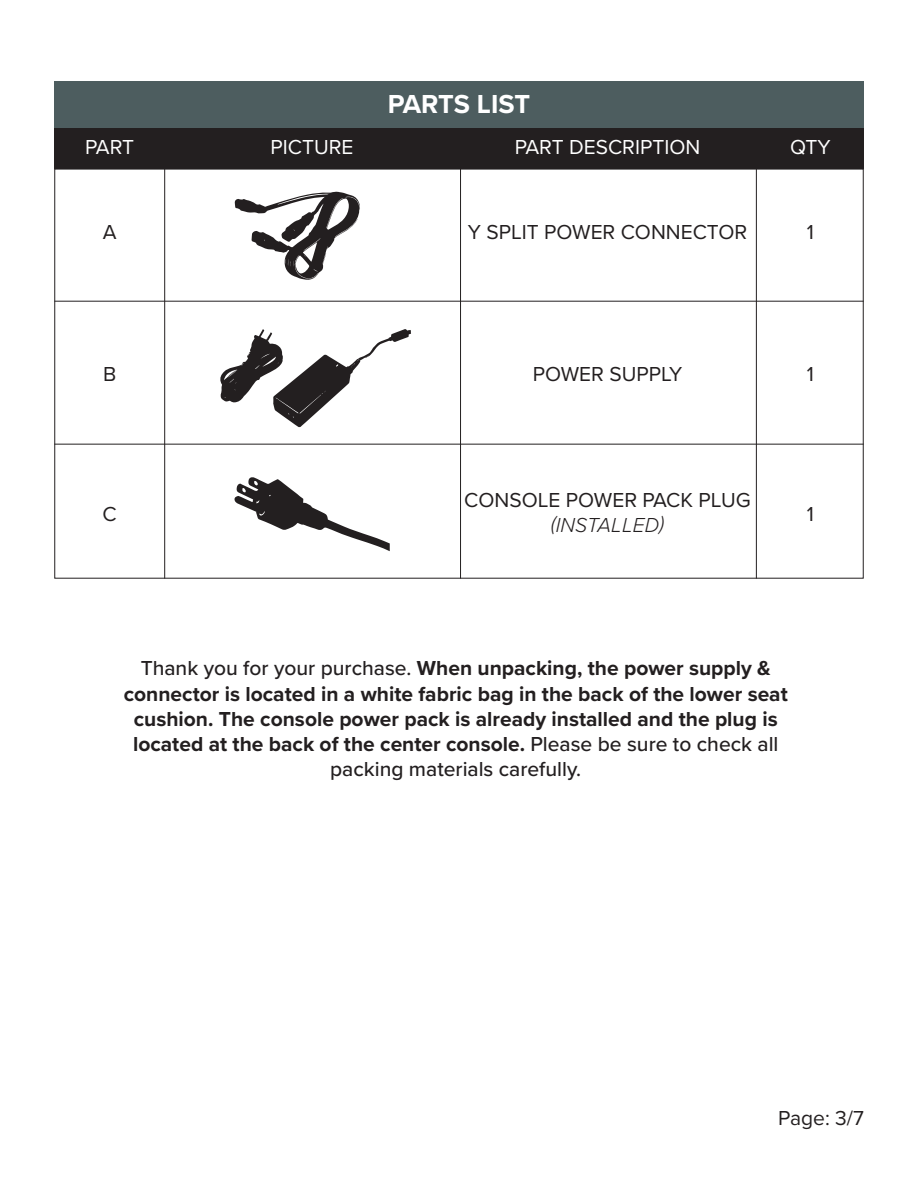
<style>
.page{position:relative;width:918px;height:1188px;background:#fff}
.page>*{position:absolute;margin:0;border:0;box-sizing:border-box;transform-origin:0 0}
.t1{font:700 27px "Proxima Nova";letter-spacing:-.005em;color:#fff}
.t2{font:700 21px/25.2px "Proxima Nova";color:#231f20;text-align:center}
.t3{font:21px "Proxima Nova";color:#231f20}
.t4{font:21px "Proxima Nova";color:#fff}
.t5{font:italic 300 21px "Proxima Nova";color:#231f20}
.s1{font-weight:500}
</style>
<div class="page">
<div style="left:54px;top:81px;width:810px;height:48px;background:#4d5d5f"></div>
<div style="left:54px;top:128px;width:810px;height:40px;background:#231f20"></div>
<hr style="left:54px;top:168px;width:810px;height:1px;background:#231f20">
<hr style="left:164px;top:168px;width:1px;height:411px;background:#231f20">
<hr style="left:460px;top:168px;width:1px;height:411px;background:#231f20">
<hr style="left:756px;top:168px;width:1px;height:411px;background:#231f20">
<hr style="left:54px;top:301px;width:810px;height:1px;background:#231f20">
<svg style="left:220px;top:329px;width:191px;height:98px"></svg>
<svg style="left:235px;top:191px;width:125px;height:111px"></svg>
<hr style="left:54px;top:444px;width:810px;height:1px;background:#231f20">
<svg style="left:234px;top:477px;width:156px;height:74px"></svg>
<p class="t1" style="left:388px;top:84px;width:144px">PARTS LIST</p>
<p class="t4" style="left:85px;top:131px;width:51px">PART</p>
<p class="t4" style="left:271px;top:131px;width:84px">PICTURE</p>
<p class="t4" style="left:515px;top:131px;width:187px">PART DESCRIPTION</p>
<p class="t4" style="left:790px;top:131px;width:42px">QTY</p>
<p class="t3" style="left:103px;top:217px;width:15px">A</p>
<p class="t3" style="left:468px;top:217px;width:281px">Y SPLIT POWER CONNECTOR</p>
<p class="t3" style="left:807px;top:217px;width:9px">1</p>
<p class="t3" style="left:103px;top:358px;width:15px">B</p>
<p class="t3" style="left:533px;top:358px;width:151px">POWER SUPPLY</p>
<p class="t3" style="left:807px;top:358px;width:9px">1</p>
<p class="t3" style="left:103px;top:498px;width:16px">C</p>
<p class="t3" style="left:464px;top:484px;width:288px">CONSOLE POWER PACK PLUG</p>
<p class="t5" style="left:551px;top:509px;width:115px">(INSTALLED)</p>
<p class="t3" style="left:807px;top:498px;width:9px">1</p>
<p class="t2" style="left:124px;top:655px;width:666px"><span class="s1">Thank you for your purchase.</span> When unpacking, the power supply &amp; connector is located in a white fabric bag in the back of the lower seat cushion. The console power pack is already installed and the plug is located at the back of the center console. <span class="s1">Please be sure to check all packing materials carefully.</span></p>
<p class="t3" style="left:778px;top:1102px;width:87px">Page: 3/7</p>
</div>
